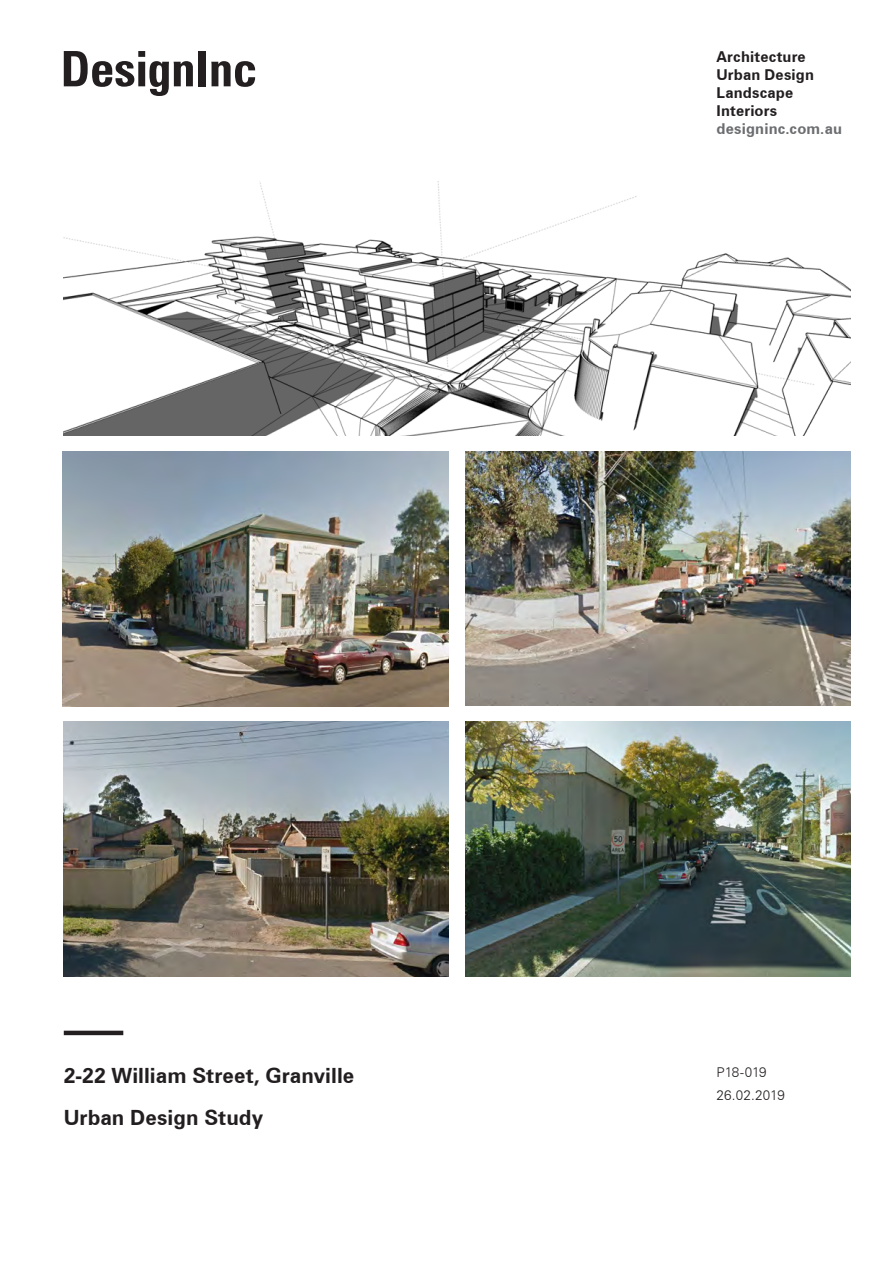
<style>
.page{position:relative;width:893px;height:1263px;background:#fff}
.page>*{position:absolute;margin:0;border:0;box-sizing:border-box;transform-origin:0 0}
._01_Heading_01{font:700 21px "Zurich BT";color:#231f20}
._08_Tagline{font:700 15px "Zurich BT";letter-spacing:.01em;color:#231f20}
._08a_Website{font:700 15px "Zurich BT";letter-spacing:.01em;color:#6c6d70}
._04_Body{font:300 13.5px "Zurich BT";letter-spacing:-.01em;color:#231f20}
</style>
<div class="page">
<hr style="left:64px;top:1031px;width:59px;height:4px;background:#231f20">
<svg style="left:64px;top:51px;width:129px;height:45px"></svg>
<div style="left:199px;top:51px;width:7px;height:35px;background:#231f20"></div>
<svg style="left:211px;top:61px;width:44px;height:26px"></svg>
<img style="left:64px;top:721px;width:385px;height:256px">
<img style="left:62px;top:451px;width:387px;height:255px">
<img style="left:466px;top:451px;width:384px;height:255px">
<img style="left:466px;top:721px;width:384px;height:256px">
<img style="left:64px;top:182px;width:786px;height:254px">
<svg style="left:278px;top:413px;width:572px;height:23px"></svg>
<p class="_08_Tagline" style="left:716px;top:48px;width:91px">Architecture</p>
<p class="_08_Tagline" style="left:716px;top:66px;width:99px">Urban Design</p>
<p class="_08_Tagline" style="left:716px;top:84px;width:78px">Landscape</p>
<p class="_08_Tagline" style="left:716px;top:102px;width:62px">Interiors</p>
<p class="_08a_Website" style="left:716px;top:120px;width:127px">designinc.com.au</p>
<p class="_01_Heading_01" style="left:64px;top:1062px;width:292px">2-22 William Street, Granville</p>
<p class="_01_Heading_01" style="left:64px;top:1104px;width:201px">Urban Design Study</p>
<p class="_04_Body" style="left:716px;top:1064px;width:52px">P18-019</p>
<p class="_04_Body" style="left:716px;top:1086px;width:70px">26.02.2019</p>
</div>
